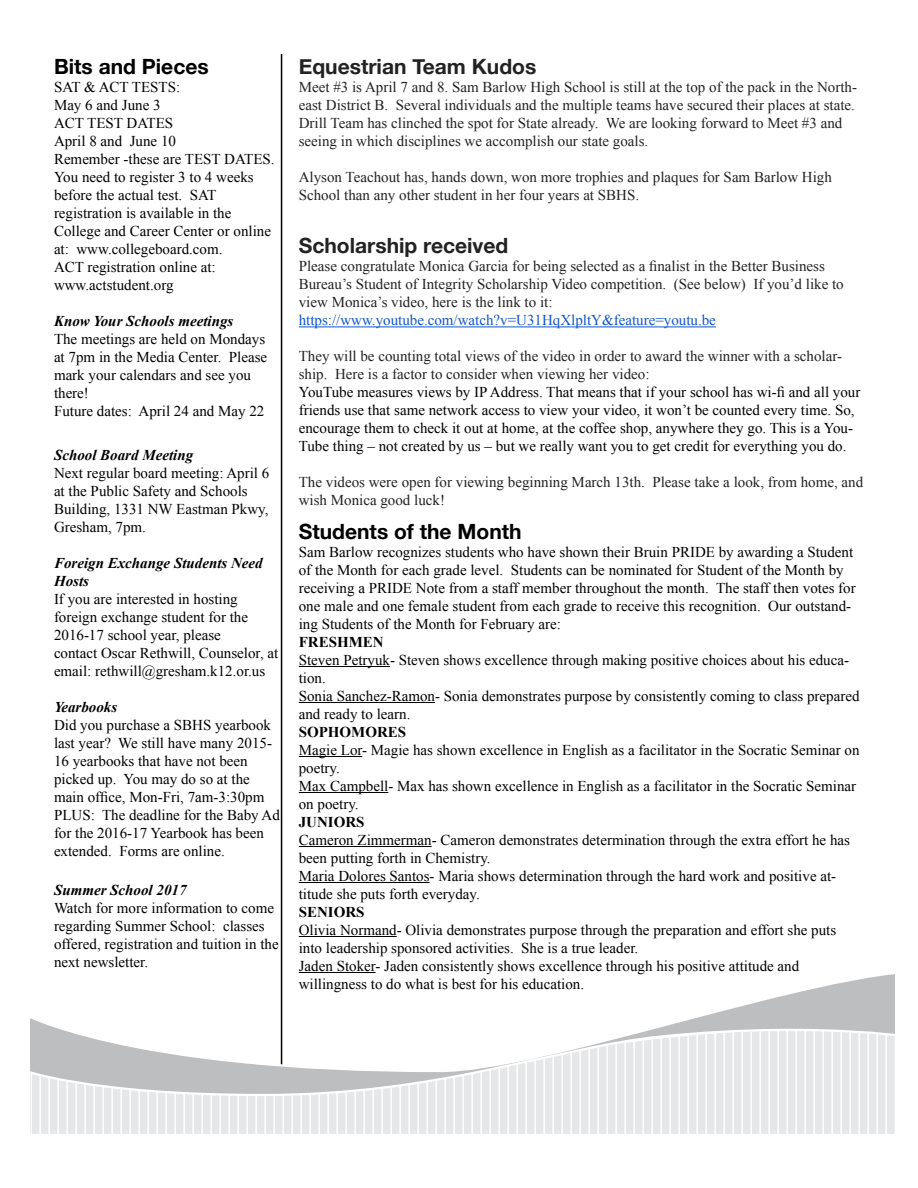
<style>
.page{position:relative;width:918px;height:1188px;background:#fff}
.page>*{position:absolute;margin:0;border:0;box-sizing:border-box;transform-origin:0 0}
.t1{font:700 21px "Helvetica Neue";color:#222}
.t2{font:700 21px "Helvetica Neue";color:#000}
.t3{font:15px/18px "Times New Roman";color:#000}
.t4{font:15px/18px "Times New Roman";color:#222}
.t5{font:italic 700 15px/18px "Times New Roman";color:#000}
.t6{font:15px "Times New Roman";color:#15c}
.t7{font:700 15px "Times New Roman";color:#000}
</style>
<div class="page">
<hr style="left:281px;top:54px;width:1px;height:1080px;background:#000">
<svg style="left:32px;top:1097px;width:863px;height:37px"></svg>
<svg style="left:31px;top:969px;width:864px;height:128px"></svg>
<hr style="left:299px;top:327px;width:417px;height:1px;background:#15c">
<hr style="left:299px;top:666px;width:91px;height:1px;background:#000">
<hr style="left:299px;top:702px;width:136px;height:1px;background:#000">
<hr style="left:299px;top:756px;width:63px;height:1px;background:#000">
<hr style="left:299px;top:792px;width:89px;height:1px;background:#000">
<hr style="left:299px;top:846px;width:133px;height:1px;background:#000">
<hr style="left:299px;top:882px;width:131px;height:1px;background:#000">
<hr style="left:299px;top:936px;width:98px;height:1px;background:#000">
<hr style="left:299px;top:972px;width:77px;height:1px;background:#000">
<h1 class="t2" style="left:54px;top:51px;width:156px">Bits and Pieces</h1>
<p class="t3" style="left:54px;top:78px;width:222px">SAT &amp; ACT TESTS:<br>May 6 and June 3<br>ACT TEST DATES<br>April 8 and June 10<br>Remember -these are TEST DATES.<br>You need to register 3 to 4 weeks before the actual test. SAT registration is available in the<br>College and Career Center or online at: www.collegeboard.com.<br>ACT registration online at: www.actstudent.org</p>
<p class="t5" style="left:54px;top:312px;width:181px">Know Your Schools meetings</p>
<p class="t3" style="left:54px;top:330px;width:215px">The meetings are held on Mondays at 7pm in the Media Center. Please mark your calendars and see you there!<br>Future dates: April 24 and May 22</p>
<p class="t5" style="left:54px;top:445px;width:141px">School Board Meeting</p>
<p class="t3" style="left:54px;top:463px;width:217px">Next regular board meeting: April 6 at the Public Safety and Schools<br>Building, 1331 NW Eastman Pkwy,<br>Gresham, 7pm.</p>
<p class="t5" style="left:54px;top:553px;width:210px">Foreign Exchange Students Need<br>Hosts</p>
<p class="t3" style="left:54px;top:589px;width:226px">If you are interested in hosting foreign exchange student for the 2016-17 school year, please<br>contact Oscar Rethwill, Counselor, at email: rethwill@gresham.k12.or.us</p>
<p class="t5" style="left:54px;top:697px;width:65px">Yearbooks</p>
<p class="t3" style="left:54px;top:715px;width:227px">Did you purchase a SBHS yearbook last year? We still have many 2015-<br>16 yearbooks that have not been picked up. You may do so at the main office, Mon-Fri, 7am-3:30pm<br>PLUS: The deadline for the Baby Ad for the 2016-17 Yearbook has been extended. Forms are online.</p>
<p class="t5" style="left:54px;top:881px;width:134px">Summer School 2017</p>
<p class="t3" style="left:54px;top:899px;width:226px">Watch for more information to come regarding Summer School: classes offered, registration and tuition in the next newsletter.</p>
<h1 class="t1" style="left:299px;top:51px;width:239px">Equestrian Team Kudos</h1>
<p class="t4" style="left:299px;top:78px;width:560px">Meet #3 is April 7 and 8. Sam Barlow High School is still at the top of the pack in the North&shy;east District B. Several individuals and the multiple teams have secured their places at state.<br>Drill Team has clinched the spot for State already. We are looking forward to Meet #3 and seeing in which disciplines we accomplish our state goals.</p>
<p class="t4" style="left:299px;top:168px;width:535px">Alyson Teachout has, hands down, won more trophies and plaques for Sam Barlow High<br>School than any other student in her four years at SBHS.</p>
<h1 class="t1" style="left:299px;top:229px;width:211px">Scholarship received</h1>
<p class="t4" style="left:299px;top:257px;width:547px">Please congratulate Monica Garcia for being selected as a finalist in the Better Business<br>Bureau’s Student of Integrity Scholarship Video competition. (See below) If you’d like to view Monica’s video, here is the link to it:</p>
<p class="t6" style="left:299px;top:310px;width:419px">https://www.youtube.com/watch?v=U31HqXlpltY&amp;feature=youtu.be</p>
<p class="t4" style="left:299px;top:347px;width:545px">They will be counting total views of the video in order to award the winner with a scholar&shy;ship. Here is a factor to consider when viewing her video:</p>
<p class="t3" style="left:299px;top:383px;width:563px">YouTube measures views by IP Address. That means that if your school has wi-fi and all your friends use that same network access to view your video, it won’t be counted every time. So, encourage them to check it out at home, at the coffee shop, anywhere they go. This is a You-Tube thing – not created by us – but we really want you to get credit for everything you do.</p>
<p class="t4" style="left:299px;top:473px;width:566px">The videos were open for viewing beginning March 13th. Please take a look, from home, and wish Monica good luck!</p>
<h1 class="t2" style="left:299px;top:515px;width:224px">Students of the Month</h1>
<p class="t3" style="left:299px;top:543px;width:558px">Sam Barlow recognizes students who have shown their Bruin PRIDE by awarding a Student of the Month for each grade level. Students can be nominated for Student of the Month by receiving a PRIDE Note from a staff member throughout the month. The staff then votes for one male and one female student from each grade to receive this recognition. Our outstand&shy;ing Students of the Month for February are:</p>
<p class="t7" style="left:299px;top:631px;width:87px">FRESHMEN</p>
<p class="t3" style="left:299px;top:651px;width:562px">Steven Petryuk- Steven shows excellence through making positive choices about his educa&shy;tion.<br>Sonia Sanchez-Ramon- Sonia demonstrates purpose by consistently coming to class prepared and ready to learn.</p>
<p class="t7" style="left:299px;top:721px;width:109px">SOPHOMORES</p>
<p class="t3" style="left:299px;top:741px;width:562px">Magie Lor- Magie has shown excellence in English as a facilitator in the Socratic Seminar on poetry.<br>Max Campbell- Max has shown excellence in English as a facilitator in the Socratic Seminar on poetry.</p>
<p class="t7" style="left:299px;top:811px;width:67px">JUNIORS</p>
<p class="t3" style="left:299px;top:831px;width:553px">Cameron Zimmerman- Cameron demonstrates determination through the extra effort he has been putting forth in Chemistry.<br>Maria Dolores Santos- Maria shows determination through the hard work and positive at&shy;titude she puts forth everyday.</p>
<p class="t7" style="left:299px;top:901px;width:67px">SENIORS</p>
<p class="t3" style="left:299px;top:921px;width:539px">Olivia Normand- Olivia demonstrates purpose through the preparation and effort she puts into leadership sponsored activities. She is a true leader.<br>Jaden Stoker- Jaden consistently shows excellence through his positive attitude and willingness to do what is best for his education.</p>
</div>
